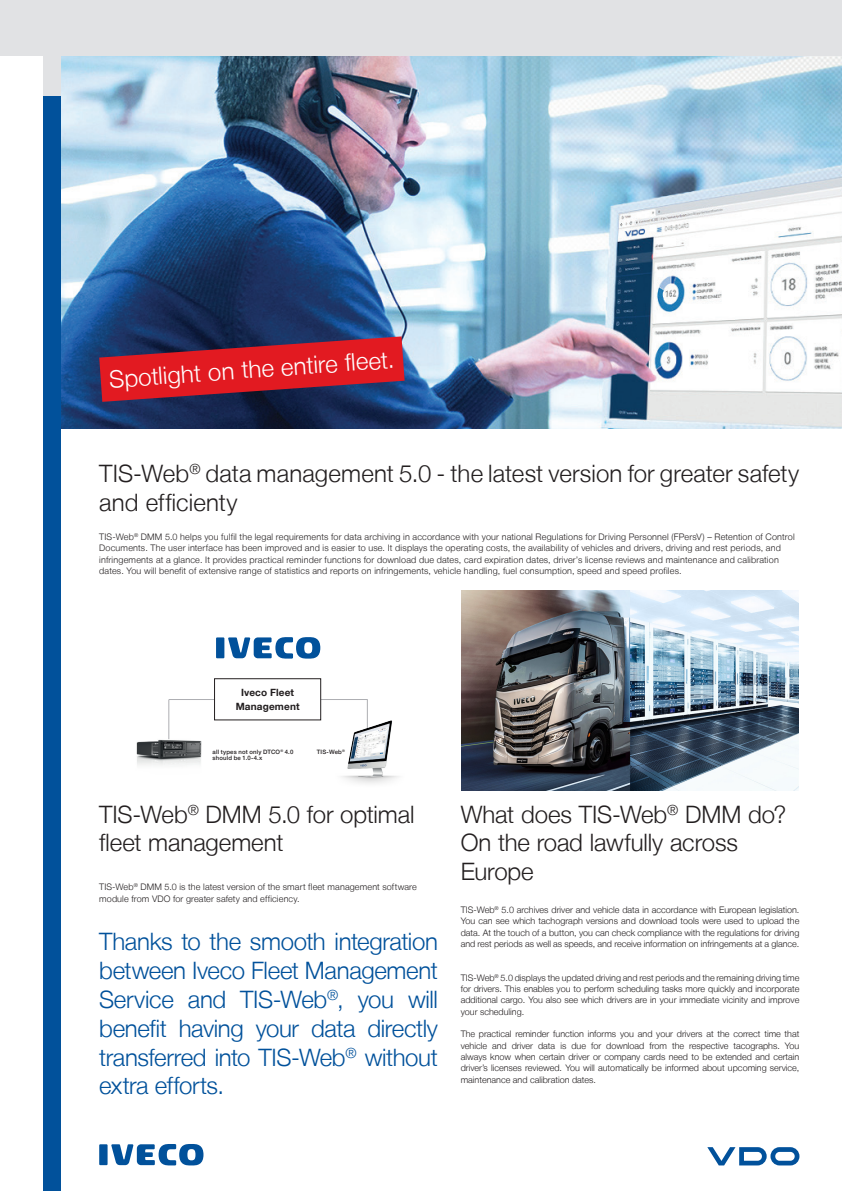
<style>
.page{position:relative;width:842px;height:1191px;background:#fff}
.page>*{position:absolute;margin:0;border:0;box-sizing:border-box;transform-origin:0 0}
.Subhead{font:300 24px/28.8px "Helvetica Neue LT";letter-spacing:-.015em;color:#01519b;text-align:justify}
.Headline{font:300 24px/28.5px "Helvetica Neue LT";letter-spacing:-.005em;color:#231f20}
.Subhead-2{font:300 24px/28.8px "Helvetica Neue LT";letter-spacing:.005em;color:#231f20}
.Headline-2{font:300 24px "Helvetica Neue LT";color:#fff}
.klein{font:700 10px/14px "Helvetica Neue LT";letter-spacing:.015em;color:#231f20;text-align:center}
.Copy_über_alle_Spalt{font:300 9px/11.3px "Helvetica Neue LT";letter-spacing:.02em;color:#231f20}
.Copy{font:300 9px/11.3px "Helvetica Neue LT";color:#231f20;text-align:justify}
.Headline-3{font:300 9px/11.3px "Helvetica Neue LT";letter-spacing:.01em;color:#231f20;text-align:justify}
.klein-2{font:500 6px/6.5px "Helvetica Neue LT";letter-spacing:.025em;color:#231f20}
</style>
<div class="page">
<svg style="left:707px;top:1147px;width:92px;height:18px"></svg>
<img style="left:61px;top:56px;width:781px;height:372px">
<img style="left:462px;top:590px;width:336px;height:200px">
<hr style="left:367px;top:699px;width:1px;height:32px;background:#adaeb2">
<img style="left:136px;top:729px;width:66px;height:36px">
<img style="left:341px;top:714px;width:58px;height:70px">
<hr style="left:169px;top:699px;width:1px;height:40px;background:#adaeb2">
<hr style="left:169px;top:699px;width:198px;height:1px;background:#adaeb2">
<div style="left:215px;top:678px;width:106px;height:42px;background:#fff"></div>
<div style="left:214px;top:678px;width:107px;height:42px;border:1px solid #231f20"></div>
<div style="left:216px;top:637px;width:8px;height:21px;background:#01519b"></div>
<svg style="left:228px;top:637px;width:92px;height:21px"></svg>
<div style="left:99px;top:1144px;width:9px;height:21px;background:#01519b"></div>
<svg style="left:111px;top:1144px;width:92px;height:21px"></svg>
<svg style="left:99px;top:336px;width:306px;height:66px"></svg>
<div style="left:43px;top:30px;width:17px;height:67px;background:#e1e2e4"></div>
<div style="left:43px;top:96px;width:17px;height:1095px;background:#01519b"></div>
<div style="left:0;top:0;width:842px;height:56px;background:#e1e2e4"></div>
<p class="Headline-2" style="left:108px;top:364px;width:287px;rotate:-4deg">Spotlight on the entire fl eet.</p>
<p class="Subhead-2" style="left:99px;top:458px;width:702px">TIS-Web<sup>®</sup> data management 5.0 - the latest version for greater safety and efficienty</p>
<p class="Copy_über_alle_Spalt" style="left:99px;top:531px;width:697px">TIS-Web<sup>®</sup> DMM 5.0 helps you fulfil the legal requirements for data archiving in accordance with your national Regulations for Driving Personnel (FPersV) – Retention of Control Documents. The user interface has been improved and is easier to use. It displays the operating costs, the availability of vehicles and drivers, driving and rest periods, and infringements at a glance. It provides practical reminder functions for download due dates, card expiration dates, driver’s license reviews and maintenance and calibration dates. You will benefit of extensive range of statistics and reports on infringements, vehicle handling, fuel consumption, speed and speed profiles.</p>
<p class="klein" style="left:236px;top:685px;width:65px">Iveco Fleet<br>Management</p>
<p class="klein-2" style="left:213px;top:748px;width:82px">all types not only DTCO<sup>®</sup> 4.0 should be 1.0-4.x</p>
<p class="klein-2" style="left:317px;top:748px;width:29px">TIS-Web<sup>®</sup></p>
<p class="Headline" style="left:99px;top:799px;width:317px">TIS-Web<sup>®</sup> DMM 5.0 for optimal fleet management</p>
<p class="Headline-3" style="left:99px;top:881px;width:319px">TIS-Web<sup>®</sup> DMM 5.0 is the latest version of the smart fleet management software module from VDO for greater safety and efficiency.</p>
<p class="Subhead" style="left:99px;top:927px;width:340px">Thanks to the smooth integration between Iveco Fleet Management Service and TIS-Web<sup>®</sup>, you will benefit having your data directly transferred into TIS-Web<sup>®</sup> without extra efforts.</p>
<p class="Headline" style="left:461px;top:799px;width:327px">What does TIS-Web<sup>®</sup> DMM do?<br>On the road lawfully across<br>Europe</p>
<p class="Headline-3" style="left:461px;top:904px;width:340px">TIS-Web<sup>®</sup> 5.0 archives driver and vehicle data in accordance with European legislation.<br>You can see which tachograph versions and download tools were used to upload the data. At the touch of a button, you can check compliance with the regulations for driving and rest periods as well as speeds, and receive information on infringements at a glance.</p>
<p class="Copy" style="left:461px;top:971px;width:340px">TIS-Web<sup>®</sup> 5.0 displays the updated driving and rest periods and the remaining driving time for drivers. This enables you to perform scheduling tasks more quickly and incorporate additional cargo. You also see which drivers are in your immediate vicinity and improve your scheduling.</p>
<p class="Copy" style="left:461px;top:1028px;width:340px">The practical reminder function informs you and your drivers at the correct time that vehicle and driver data is due for download from the respective tacographs. You always know when certain driver or company cards need to be extended and certain driver’s licenses reviewed. You will automatically be informed about upcoming service, maintenance and calibration dates.</p>
</div>
